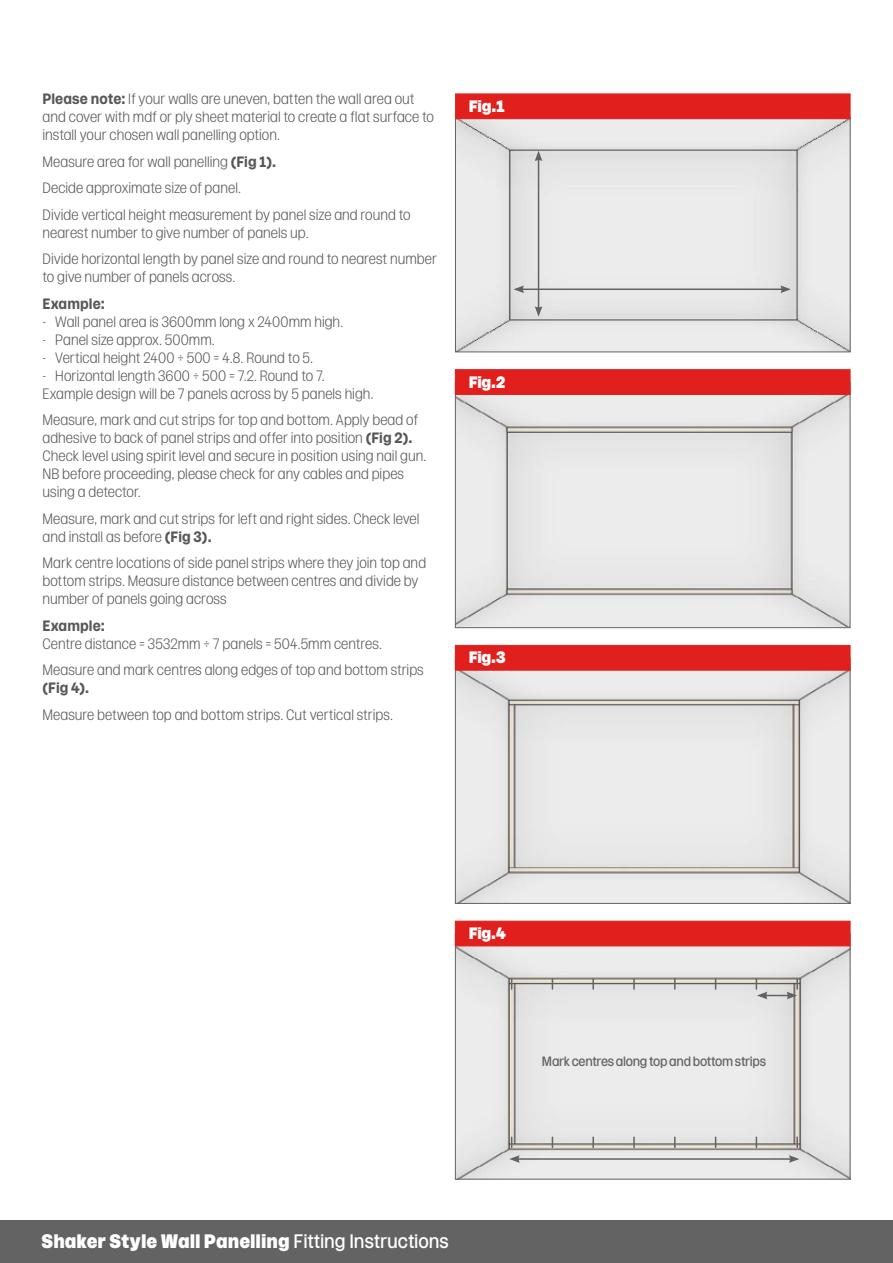
<style>
.page{position:relative;width:893px;height:1263px;background:#fff}
.page>*{position:absolute;margin:0;border:0;box-sizing:border-box;transform-origin:0 0}
.t1{font:900 19.5px "Rooster";letter-spacing:.005em;color:#fff}
.t2{font:900 16.5px "Rooster";letter-spacing:-.02em;color:#fff}
.t3{font:300 15px/18px "Rooster";color:#575756}
.t4{font:700 15px "Rooster";letter-spacing:.005em;color:#575756}
.t5{font:13.5px "Rooster";letter-spacing:-.025em;color:#646363}
.s1{font-weight:700}
.s2{font-family:"Soho Std";font-size:13.5px}
.s3{font-weight:400}
</style>
<div class="page">
<svg style="left:457px;top:119px;width:391px;height:231px;background:#e5e5e5"></svg>
<img style="left:457px;top:670px;width:391px;height:232px">
<img style="left:457px;top:395px;width:391px;height:231px">
<img style="left:457px;top:946px;width:391px;height:231px">
<div style="left:455px;top:94px;width:395px;height:25px;background:#e11f1d"></div>
<div style="left:455px;top:645px;width:395px;height:25px;background:#e11f1d"></div>
<div style="left:455px;top:369px;width:395px;height:26px;background:#e11f1d;border:1px solid #e11f1d"></div>
<div style="left:455px;top:921px;width:395px;height:25px;background:#e11f1d;border:1px solid #e11f1d"></div>
<div style="left:0;top:1220px;width:893px;height:43px;background:#646363"></div>
<hr style="left:522px;top:288px;width:261px;height:2px;background:#646363">
<svg style="left:780px;top:285px;width:11px;height:8px"></svg>
<svg style="left:513px;top:285px;width:11px;height:8px"></svg>
<hr style="left:538px;top:159px;width:1px;height:150px;background:#646363">
<svg style="left:535px;top:306px;width:7px;height:11px"></svg>
<svg style="left:535px;top:151px;width:7px;height:10px"></svg>
<hr style="left:517px;top:1158px;width:274px;height:2px;background:#646363">
<svg style="left:789px;top:1155px;width:10px;height:8px"></svg>
<svg style="left:509px;top:1155px;width:11px;height:8px"></svg>
<svg style="left:592px;top:1137px;width:2px;height:10px"></svg>
<svg style="left:592px;top:979px;width:2px;height:10px"></svg>
<svg style="left:633px;top:1137px;width:2px;height:10px"></svg>
<svg style="left:633px;top:979px;width:2px;height:10px"></svg>
<svg style="left:674px;top:1137px;width:2px;height:10px"></svg>
<svg style="left:674px;top:979px;width:2px;height:10px"></svg>
<svg style="left:796px;top:1137px;width:2px;height:10px"></svg>
<svg style="left:756px;top:979px;width:42px;height:20px"></svg>
<p class="t3" style="left:43px;top:90px;width:393px"><span class="s1">Please note:</span> If your walls are uneven, batten the wall area out and cover with mdf or ply sheet material to create a flat surface to install your chosen wall panelling option.</p>
<p class="t3" style="left:43px;top:148px;width:370px;line-height:26.5px">Measure area for wall panelling <span class="s1">(Fig 1).<br></span>Decide approximate size of panel.<br>Divide vertical height measurement by panel size and round to</p>
<p class="t3" style="left:43px;top:219px;width:396px;line-height:26.5px">nearest number to give number of panels up.<br>Divide horizontal length by panel size and round to nearest number</p>
<p class="t3" style="left:43px;top:268px;width:195px">to give number of panels across.</p>
<p class="t4" style="left:43px;top:295px;width:64px">Example:</p>
<p class="t3" style="left:43px;top:312px;width:302px">- Wall panel area is 3600mm long x 2400mm high.</p>
<p class="t3" style="left:43px;top:330px;width:174px">- Panel size approx. 500mm.</p>
<p class="t3" style="left:43px;top:348px;width:272px">- Vertical height 2400 ÷ 500 = 4.8. Round to 5.</p>
<p class="t3" style="left:43px;top:366px;width:332px">- Horizontal length 3600 ÷ 500 = 7.2. Round to 7.<br>Example design will be 7 panels across by 5 panels high<span class="s2">.</span></p>
<p class="t3" style="left:43px;top:411px;width:385px">Measure, mark and cut strips for top and bottom. Apply bead of adhesive to back of panel strips and offer into position <span class="s1">(Fig 2).<br></span>Check level using spirit level and secure in position using nail gun.<br>NB before proceeding, please check for any cables and pipes using a detector.</p>
<p class="t3" style="left:43px;top:509px;width:378px">Measure, mark and cut strips for left and right sides. Check level and install as before <span class="s1">(Fig 3).</span></p>
<p class="t3" style="left:43px;top:554px;width:385px">Mark centre locations of side panel strips where they join top and bottom strips. Measure distance between centres and divide by number of panels going across</p>
<p class="t4" style="left:43px;top:617px;width:64px">Example:</p>
<p class="t3" style="left:43px;top:630px;width:383px;line-height:26.5px">Centre distance = 3532mm ÷ 7 panels = 504.5mm centres.<br>Measure and mark centres along edges of top and bottom strips</p>
<p class="t4" style="left:43px;top:680px;width:48px">(Fig 4).</p>
<p class="t3" style="left:43px;top:705px;width:352px">Measure between top and bottom strips. Cut vertical strips.</p>
<p class="t2" style="left:469px;top:97px;width:37px">Fig.1</p>
<p class="t2" style="left:469px;top:373px;width:38px">Fig.2</p>
<p class="t2" style="left:469px;top:649px;width:39px">Fig.3</p>
<p class="t2" style="left:469px;top:925px;width:39px">Fig.4</p>
<p class="t5" style="left:542px;top:1054px;width:226px">Mark centres along top and bottom strips</p>
<h1 class="t1" style="left:41px;top:1231px;width:409px">Shaker Style Wall Panelling <span class="s3">Fitting Instructions</span></h1>
</div>
